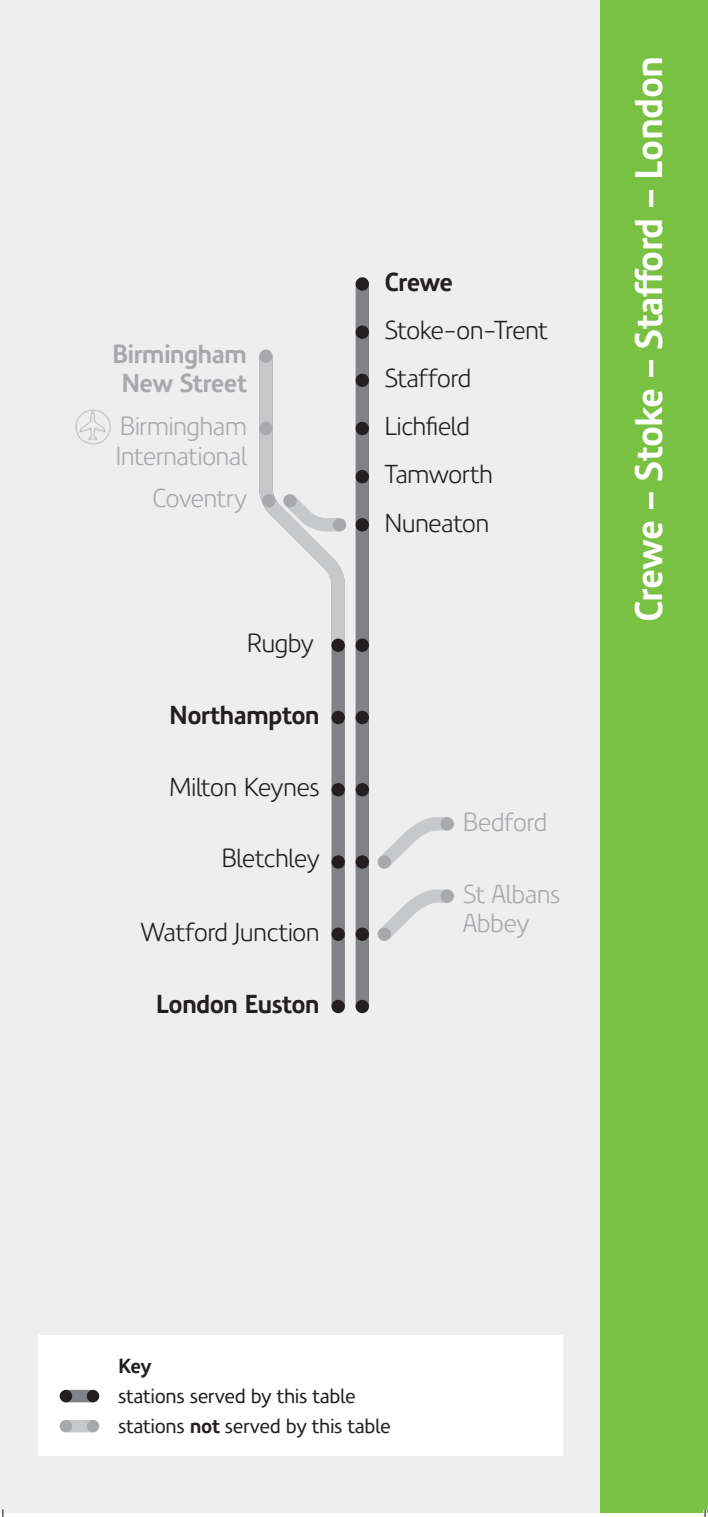
<style>
.page{position:relative;width:708px;height:1517px;background:#fff}
.page>*{position:absolute;margin:0;border:0;box-sizing:border-box;transform-origin:0 0}
.t1{font:700 37.5px "LM Precious Sans";letter-spacing:-.02em;color:#fff}
.t2{font:25.5px/48.2px "LM Precious Sans";letter-spacing:-.03em;color:#231f20}
.t3{font:25.5px/29.5px "LM Precious Sans";letter-spacing:-.03em;color:#a8a9ad}
.t4{font:700 25.5px "LM Precious Sans";letter-spacing:-.035em;color:#231f20}
.t5{font:700 25.5px/29.5px "LM Precious Sans";letter-spacing:-.035em;color:#a8a9ad;text-align:center}
.t6{font:500 20px/30px "LM Precious Sans";letter-spacing:-.02em;color:#231f20}
.s1{font-weight:700}
</style>
<div class="page">
<div style="left:0;top:0;width:707px;height:1512px;background:#eeeeef"></div>
<div style="left:600px;top:0;width:107px;height:1512px;background:#79c142"></div>
<div style="left:38px;top:1335px;width:525px;height:121px;background:#fff"></div>
<div style="left:66px;top:1389px;width:27px;height:13px;background:#808285"></div>
<div style="left:60px;top:1389px;width:12px;height:13px;background:#231f20;border-radius:50%"></div>
<div style="left:87px;top:1389px;width:12px;height:13px;background:#231f20;border-radius:50%"></div>
<div style="left:66px;top:1419px;width:27px;height:13px;background:#c7c8ca"></div>
<div style="left:60px;top:1419px;width:12px;height:13px;background:#a8a9ad;border-radius:50%"></div>
<div style="left:87px;top:1419px;width:12px;height:13px;background:#a8a9ad;border-radius:50%"></div>
<div style="left:355px;top:284px;width:14px;height:722px;background:#808285"></div>
<svg style="left:331px;top:658px;width:14px;height:356px"></svg>
<svg style="left:365px;top:817px;width:89px;height:124px"></svg>
<svg style="left:259px;top:351px;width:88px;height:307px"></svg>
<div style="left:355px;top:277px;width:14px;height:14px;background:#231f20;border-radius:50%"></div>
<div style="left:355px;top:325px;width:14px;height:14px;background:#231f20;border-radius:50%"></div>
<div style="left:355px;top:374px;width:14px;height:13px;background:#231f20;border-radius:50%"></div>
<div style="left:355px;top:422px;width:14px;height:13px;background:#231f20;border-radius:50%"></div>
<div style="left:259px;top:349px;width:13px;height:14px;background:#a8a9ad;border-radius:50%"></div>
<div style="left:259px;top:422px;width:13px;height:13px;background:#a8a9ad;border-radius:50%"></div>
<div style="left:355px;top:470px;width:14px;height:13px;background:#231f20;border-radius:50%"></div>
<div style="left:283px;top:494px;width:13px;height:13px;background:#a8a9ad;border-radius:50%"></div>
<div style="left:262px;top:494px;width:13px;height:13px;background:#a8a9ad;border-radius:50%"></div>
<div style="left:355px;top:518px;width:14px;height:13px;background:#231f20;border-radius:50%"></div>
<div style="left:333px;top:518px;width:13px;height:13px;background:#a8a9ad;border-radius:50%"></div>
<div style="left:355px;top:711px;width:14px;height:13px;background:#231f20;border-radius:50%"></div>
<div style="left:355px;top:783px;width:14px;height:13px;background:#231f20;border-radius:50%"></div>
<div style="left:355px;top:855px;width:14px;height:13px;background:#231f20;border-radius:50%"></div>
<div style="left:355px;top:927px;width:14px;height:14px;background:#231f20;border-radius:50%"></div>
<div style="left:331px;top:711px;width:14px;height:13px;background:#231f20;border-radius:50%"></div>
<div style="left:331px;top:783px;width:14px;height:13px;background:#231f20;border-radius:50%"></div>
<div style="left:355px;top:638px;width:14px;height:14px;background:#231f20;border-radius:50%"></div>
<div style="left:331px;top:638px;width:14px;height:14px;background:#231f20;border-radius:50%"></div>
<div style="left:331px;top:855px;width:14px;height:13px;background:#231f20;border-radius:50%"></div>
<div style="left:331px;top:927px;width:14px;height:14px;background:#231f20;border-radius:50%"></div>
<div style="left:355px;top:999px;width:14px;height:14px;background:#231f20;border-radius:50%"></div>
<div style="left:331px;top:999px;width:14px;height:14px;background:#231f20;border-radius:50%"></div>
<div style="left:440px;top:889px;width:14px;height:14px;background:#a8a9ad;border-radius:50%"></div>
<div style="left:377px;top:927px;width:14px;height:14px;background:#a8a9ad;border-radius:50%"></div>
<div style="left:440px;top:817px;width:14px;height:13px;background:#a8a9ad;border-radius:50%"></div>
<div style="left:377px;top:855px;width:14px;height:13px;background:#a8a9ad;border-radius:50%"></div>
<img style="left:75px;top:409px;width:36px;height:36px">
<svg style="left:0;top:1509px;width:4px;height:8px"></svg>
<svg style="left:703px;top:1509px;width:5px;height:8px"></svg>
<p class="t5" style="left:112px;top:339px;width:136px">Birmingham<br>New Street</p>
<p class="t3" style="left:115px;top:411px;width:133px">Birmingham<br>International</p>
<p class="t3" style="left:152px;top:484px;width:96px">Coventry</p>
<p class="t2" style="left:247px;top:619px;width:69px">Rugby</p>
<p class="t4" style="left:169px;top:699px;width:152px">Northampton</p>
<p class="t2" style="left:169px;top:763px;width:152px">Milton Keynes</p>
<p class="t2" style="left:221px;top:834px;width:100px">Bletchley</p>
<p class="t2" style="left:140px;top:908px;width:181px">Watford Junction</p>
<p class="t4" style="left:156px;top:988px;width:166px">London Euston</p>
<p class="t2" style="left:384px;top:258px;width:165px"><span class="s1">Crewe<br></span>Stoke-on-Trent<br>Stafford<br>Lichfield<br>Tamworth<br>Nuneaton</p>
<p class="t3" style="left:462px;top:807px;width:86px">Bedford</p>
<p class="t3" style="left:462px;top:879px;width:99px">St Albans<br>Abbey</p>
<p class="t1" style="left:624px;top:622px;width:568px;rotate:-90deg">Crewe – Stoke – Stafford – London</p>
<p class="t6" style="left:118px;top:1350px;width:274px"><span class="s1">Key<br></span>stations served by this table stations <span class="s1">not</span> served by this table</p>
</div>
